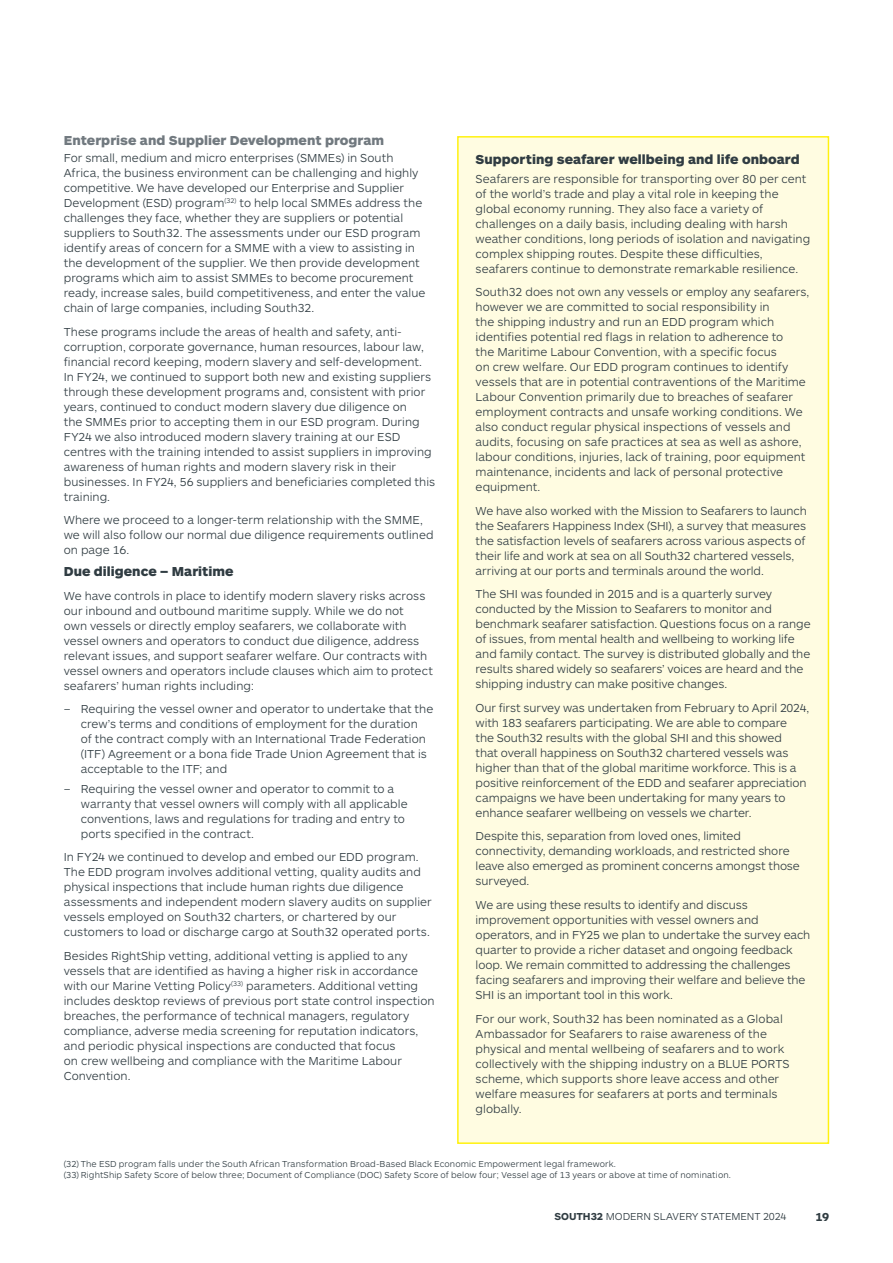
<style>
.page{position:relative;width:893px;height:1263px;background:#fff}
.page>*{position:absolute;margin:0;border:0;box-sizing:border-box;transform-origin:0 0}
.t1{font:900 13.5px "ARS Maquette Pro";color:#303c42}
.t2{font:900 13.5px "ARS Maquette Pro";color:#71797f}
.t3{font:300 12px/15px "ARS Maquette Pro";color:#303c42}
.t4{font:700 12px "ARS Maquette Pro";color:#303c42}
.t5{font:300 10.5px "ARS Maquette Pro";letter-spacing:-.005em;color:#303c42}
.t6{font:300 9px/10.5px "ARS Maquette Pro";letter-spacing:.015em;color:#303c42}
.s1{font-weight:700}
</style>
<div class="page">
<div style="left:458px;top:137px;width:370px;height:1006px;background:#fffce1"></div>
<div style="left:457px;top:136px;width:372px;height:1008px;border:2px solid #fff20f"></div>
<p class="t2" style="left:64px;top:132px;width:322px">Enterprise and Supplier Development program</p>
<p class="t3" style="left:64px;top:150px;width:363px">For small, medium and micro enterprises (SMMEs) in South Africa, the business environment can be challenging and highly competitive. We have developed our Enterprise and Supplier Development (ESD) program<sup>(32)</sup> to help local SMMEs address the challenges they face, whether they are suppliers or potential suppliers to South32. The assessments under our ESD program identify areas of concern for a SMME with a view to assisting in the development of the supplier. We then provide development programs which aim to assist SMMEs to become procurement ready, increase sales, build competitiveness, and enter the value chain of large companies, including South32.</p>
<p class="t3" style="left:64px;top:323px;width:373px">These programs include the areas of health and safety, anti&shy;corruption, corporate governance, human resources, labour law, financial record keeping, modern slavery and self-development.<br>In FY24, we continued to support both new and existing suppliers through these development programs and, consistent with prior years, continued to conduct modern slavery due diligence on<br>the SMMEs prior to accepting them in our ESD program. During FY24 we also introduced modern slavery training at our ESD centres with the training intended to assist suppliers in improving awareness of human rights and modern slavery risk in their businesses. In FY24, 56 suppliers and beneficiaries completed this training.</p>
<p class="t3" style="left:64px;top:512px;width:371px">Where we proceed to a longer-term relationship with the SMME, we will also follow our normal due diligence requirements outlined on page 16.</p>
<p class="t1" style="left:64px;top:563px;width:171px">Due diligence – Maritime</p>
<p class="t3" style="left:64px;top:587px;width:371px">We have controls in place to identify modern slavery risks across our inbound and outbound maritime supply. While we do not<br>own vessels or directly employ seafarers, we collaborate with vessel owners and operators to conduct due diligence, address relevant issues, and support seafarer welfare. Our contracts with vessel owners and operators include clauses which aim to protect seafarers’ human rights including:</p>
<p class="t3" style="left:81px;top:701px;width:354px;text-indent:-17px">– Requiring the vessel owner and operator to undertake that the crew’s terms and conditions of employment for the duration<br>of the contract comply with an International Trade Federation (ITF) Agreement or a bona fide Trade Union Agreement that is acceptable to the ITF; and</p>
<p class="t3" style="left:81px;top:780px;width:328px;text-indent:-17px">– Requiring the vessel owner and operator to commit to a warranty that vessel owners will comply with all applicable conventions, laws and regulations for trading and entry to ports specified in the contract.</p>
<p class="t3" style="left:64px;top:849px;width:369px">In FY24 we continued to develop and embed our EDD program.<br>The EDD program involves additional vetting, quality audits and physical inspections that include human rights due diligence assessments and independent modern slavery audits on supplier vessels employed on South32 charters, or chartered by our customers to load or discharge cargo at South32 operated ports.</p>
<p class="t3" style="left:64px;top:947px;width:372px">Besides RightShip vetting, additional vetting is applied to any vessels that are identified as having a higher risk in accordance with our Marine Vetting Policy<sup>(33)</sup> parameters. Additional vetting includes desktop reviews of previous port state control inspection breaches, the performance of technical managers, regulatory compliance, adverse media screening for reputation indicators, and periodic physical inspections are conducted that focus<br>on crew wellbeing and compliance with the Maritime Labour Convention.</p>
<p class="t1" style="left:476px;top:150px;width:326px">Supporting seafarer wellbeing and life onboard</p>
<p class="t3" style="left:476px;top:171px;width:336px">Seafarers are responsible for transporting over 80 per cent of the world’s trade and play a vital role in keeping the global economy running. They also face a variety of challenges on a daily basis, including dealing with harsh weather conditions, long periods of isolation and navigating complex shipping routes. Despite these difficulties, seafarers continue to demonstrate remarkable resilience.</p>
<p class="t3" style="left:476px;top:284px;width:335px">South32 does not own any vessels or employ any seafarers, however we are committed to social responsibility in<br>the shipping industry and run an EDD program which identifies potential red flags in relation to adherence to<br>the Maritime Labour Convention, with a specific focus<br>on crew welfare. Our EDD program continues to identify vessels that are in potential contraventions of the Maritime Labour Convention primarily due to breaches of seafarer employment contracts and unsafe working conditions. We also conduct regular physical inspections of vessels and audits, focusing on safe practices at sea as well as ashore, labour conditions, injuries, lack of training, poor equipment maintenance, incidents and lack of personal protective equipment.</p>
<p class="t3" style="left:476px;top:503px;width:333px">We have also worked with the Mission to Seafarers to launch the Seafarers Happiness Index (SHI), a survey that measures the satisfaction levels of seafarers across various aspects of their life and work at sea on all South32 chartered vessels, arriving at our ports and terminals around the world.</p>
<p class="t3" style="left:476px;top:586px;width:337px">The SHI was founded in 2015 and is a quarterly survey conducted by the Mission to Seafarers to monitor and benchmark seafarer satisfaction. Questions focus on a range of issues, from mental health and wellbeing to working life and family contact. The survey is distributed globally and the results shared widely so seafarers’ voices are heard and the shipping industry can make positive changes.</p>
<p class="t3" style="left:476px;top:700px;width:335px">Our first survey was undertaken from February to April 2024, with 183 seafarers participating. We are able to compare<br>the South32 results with the global SHI and this showed<br>that overall happiness on South32 chartered vessels was higher than that of the global maritime workforce. This is a positive reinforcement of the EDD and seafarer appreciation campaigns we have been undertaking for many years to enhance seafarer wellbeing on vessels we charter.</p>
<p class="t3" style="left:476px;top:828px;width:326px">Despite this, separation from loved ones, limited connectivity, demanding workloads, and restricted shore leave also emerged as prominent concerns amongst those surveyed.</p>
<p class="t3" style="left:476px;top:897px;width:336px">We are using these results to identify and discuss improvement opportunities with vessel owners and operators, and in FY25 we plan to undertake the survey each quarter to provide a richer dataset and ongoing feedback loop. We remain committed to addressing the challenges facing seafarers and improving their welfare and believe the SHI is an important tool in this work.</p>
<p class="t3" style="left:476px;top:1010px;width:315px">For our work, South32 has been nominated as a Global Ambassador for Seafarers to raise awareness of the physical and mental wellbeing of seafarers and to work collectively with the shipping industry on a BLUE PORTS scheme, which supports shore leave access and other welfare measures for seafarers at ports and terminals globally.</p>
<p class="t6" style="left:64px;top:1159px;width:669px">(32) The ESD program falls under the South African Transformation Broad-Based Black Economic Empowerment legal framework.<br>(33) RightShip Safety Score of below three; Document of Compliance (DOC) Safety Score of below four; Vessel age of 13 years or above at time of nomination.</p>
<p class="t5" style="left:554px;top:1210px;width:234px"><span class="s1">SOUTH32</span> MODERN SLAVERY STATEMENT 2024</p>
<p class="t4" style="left:815px;top:1209px;width:15px">19</p>
</div>
